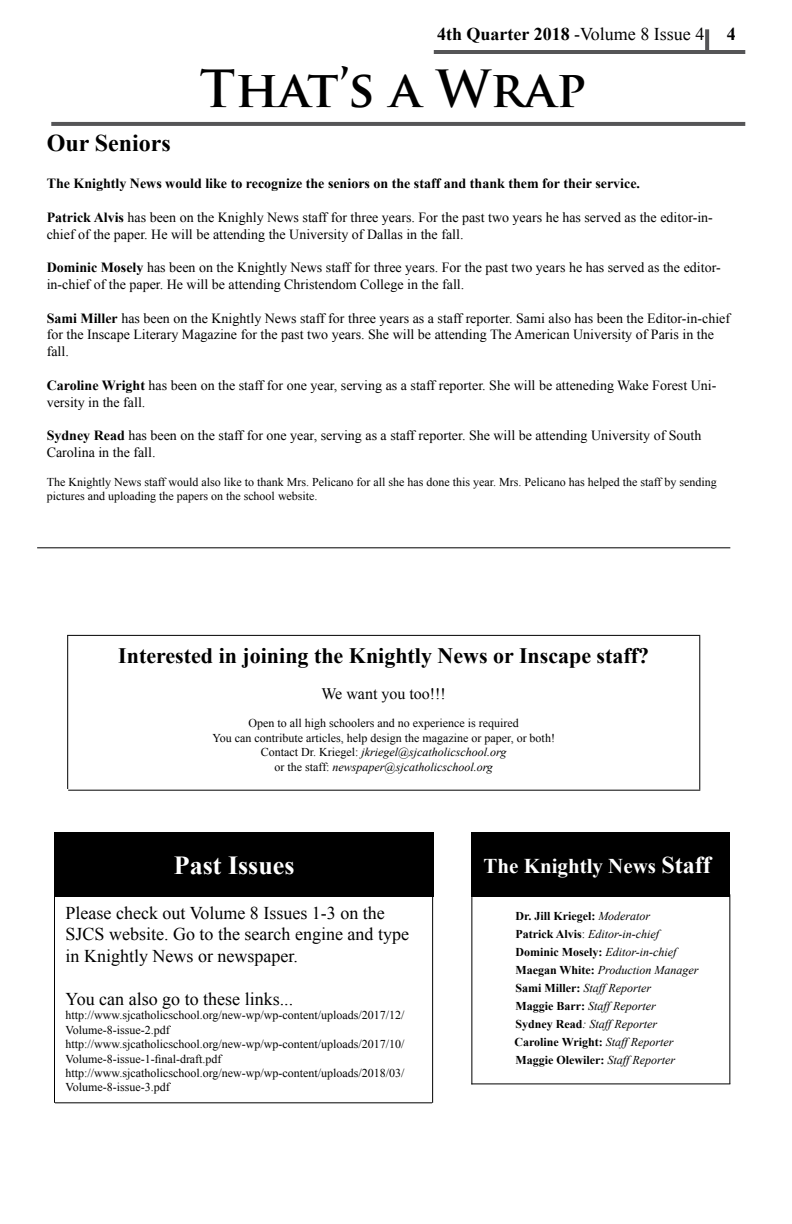
<style>
.page{position:relative;width:792px;height:1224px;background:#fff}
.page>*{position:absolute;margin:0;border:0;box-sizing:border-box;transform-origin:0 0}
.t1{font:700 50px "Trajan Pro";color:#000}
.t2{font:700 26px "Times New Roman";color:#fff}
.t3{font:700 24px "Times New Roman";color:#000}
.t4{font:700 22px "Times New Roman";color:#000}
.t5{font:700 21px "Times New Roman";color:#fff}
.t6{font:18px/21.6px "Times New Roman";color:#000}
.t7{font:700 18px "Times New Roman";color:#000}
.t8{font:16px "Times New Roman";color:#000}
.t9{font:14px/16.8px "Times New Roman";color:#000}
.t10{font:700 14px "Times New Roman";color:#000}
.t11{font:12px/14.4px "Times New Roman";color:#000}
.t12{font:italic 12px/18px "Times New Roman";color:#000}
.s1{font-weight:400}
.s2{font-weight:700}
.s3{font-style:italic}
.s4{font-size:24px}
.s5{font-weight:700;font-style:normal}
.s6{font-style:normal}
</style>
<div class="page">
<svg style="left:705px;top:29px;width:4px;height:21px"></svg>
<hr style="left:434px;top:50px;width:311px;height:4px;background:#555557">
<hr style="left:51px;top:122px;width:694px;height:4px;background:#555557">
<hr style="left:37px;top:547px;width:693px;height:1px;background:#000">
<div style="left:471px;top:832px;width:259px;height:65px;background:#000"></div>
<hr style="left:471px;top:1083px;width:259px;height:1px;background:#000">
<hr style="left:729px;top:894px;width:1px;height:190px;background:#000">
<hr style="left:471px;top:897px;width:1px;height:187px;background:#000">
<div style="left:54px;top:832px;width:379px;height:65px;background:#000"></div>
<hr style="left:54px;top:894px;width:1px;height:209px;background:#000">
<hr style="left:432px;top:896px;width:1px;height:207px;background:#000">
<hr style="left:55px;top:1102px;width:377px;height:1px;background:#000">
<hr style="left:68px;top:790px;width:632px;height:1px;background:#000">
<hr style="left:67px;top:635px;width:633px;height:1px;background:#000">
<hr style="left:67px;top:635px;width:1px;height:154px;background:#000">
<hr style="left:699px;top:636px;width:1px;height:154px;background:#000">
<h3 class="t3" style="left:47px;top:126px;width:126px">Our Seniors</h3>
<p class="t7" style="left:437px;top:22px;width:269px">4th Quarter 2018 <span class="s1">-Volume 8 Issue 4</span></p>
<p class="t7" style="left:727px;top:22px;width:10px">4</p>
<h1 class="t1" style="left:200px;top:58px;width:388px">That’s a Wrap</h1>
<p class="t10" style="left:47px;top:174px;width:595px">The Knightly News would like to recognize the seniors on the staff and thank them for their service.</p>
<p class="t9" style="left:47px;top:208px;width:668px"><span class="s2">Patrick Alvis</span> has been on the Knighly News staff for three years. For the past two years he has served as the editor-in&shy;chief of the paper. He will be attending the University of Dallas in the fall.</p>
<p class="t9" style="left:47px;top:259px;width:676px"><span class="s2">Dominic Mosely</span> has been on the Knightly News staff for three years. For the past two years he has served as the editor&shy;in-chief of the paper. He will be attending Christendom College in the fall.</p>
<p class="t9" style="left:47px;top:309px;width:685px"><span class="s2">Sami Miller</span> has been on the Knightly News staff for three years as a staff reporter. Sami also has been the Editor-in-chief for the Inscape Literary Magazine for the past two years. She will be attending The American University of Paris in the fall.</p>
<p class="t9" style="left:47px;top:376px;width:671px"><span class="s2">Caroline Wright</span> has been on the staff for one year, serving as a staff reporter. She will be atteneding Wake Forest Uni&shy;versity in the fall.</p>
<p class="t9" style="left:47px;top:427px;width:656px"><span class="s2">Sydney Read</span> has been on the staff for one year, serving as a staff reporter. She will be attending University of South<br>Carolina in the fall.</p>
<p class="t11" style="left:47px;top:474px;width:672px">The Knightly News staff would also like to thank Mrs. Pelicano for all she has done this year. Mrs. Pelicano has helped the staff by sending pictures and uploading the papers on the school website.</p>
<h3 class="t4" style="left:118px;top:640px;width:532px">Interested in joining the Knightly News or Inscape staff?</h3>
<p class="t8" style="left:322px;top:682px;width:126px">We want you too!!!</p>
<p class="t11" style="left:212px;top:716px;width:344px;text-align:center">Open to all high schoolers and no experience is required<br>You can contribute articles, help design the magazine or paper, or both!<br>Contact Dr. Kriegel: <span class="s3">jkriegel@sjcatholicschool.org<br></span>or the staff: <span class="s3">newspaper@sjcatholicschool.org</span></p>
<h2 class="t2" style="left:174px;top:848px;width:122px">Past Issues</h2>
<p class="t6" style="left:66px;top:901px;width:345px">Please check out Volume 8 Issues 1-3 on the<br>SJCS website. Go to the search engine and type in Knightly News or newspaper.</p>
<p class="t6" style="left:66px;top:988px;width:229px">You can also go to these links...</p>
<p class="t11" style="left:66px;top:1008px;width:340px">http://www.sjcatholicschool.org/new-wp/wp-content/uploads/2017/12/ Volume-8-issue-2.pdf http://www.sjcatholicschool.org/new-wp/wp-content/uploads/2017/10/ Volume-8-issue-1-final-draft.pdf http://www.sjcatholicschool.org/new-wp/wp-content/uploads/2018/03/ Volume-8-issue-3.pdf</p>
<h3 class="t5" style="left:483px;top:851px;width:229px">The Knightly News <span class="s4">Staff</span></h3>
<p class="t12" style="left:514px;top:906px;width:185px"><span class="s5">Dr. Jill Kriegel:</span> Moderator<br><span class="s5">Patrick Alvis</span><span class="s6">:</span> Editor-in-chief<br><span class="s5">Dominic Mosely:</span> Editor-in-chief<br><span class="s5">Maegan White:</span> Production Manager<br><span class="s5">Sami Miller:</span> Staff Reporter<br><span class="s5">Maggie Barr:</span> Staff Reporter<br><span class="s5">Sydney Read</span>: Staff Reporter<br><span class="s5">Caroline Wright:</span> Staff Reporter<br><span class="s5">Maggie Olewiler:</span> Staff Reporter</p>
</div>
